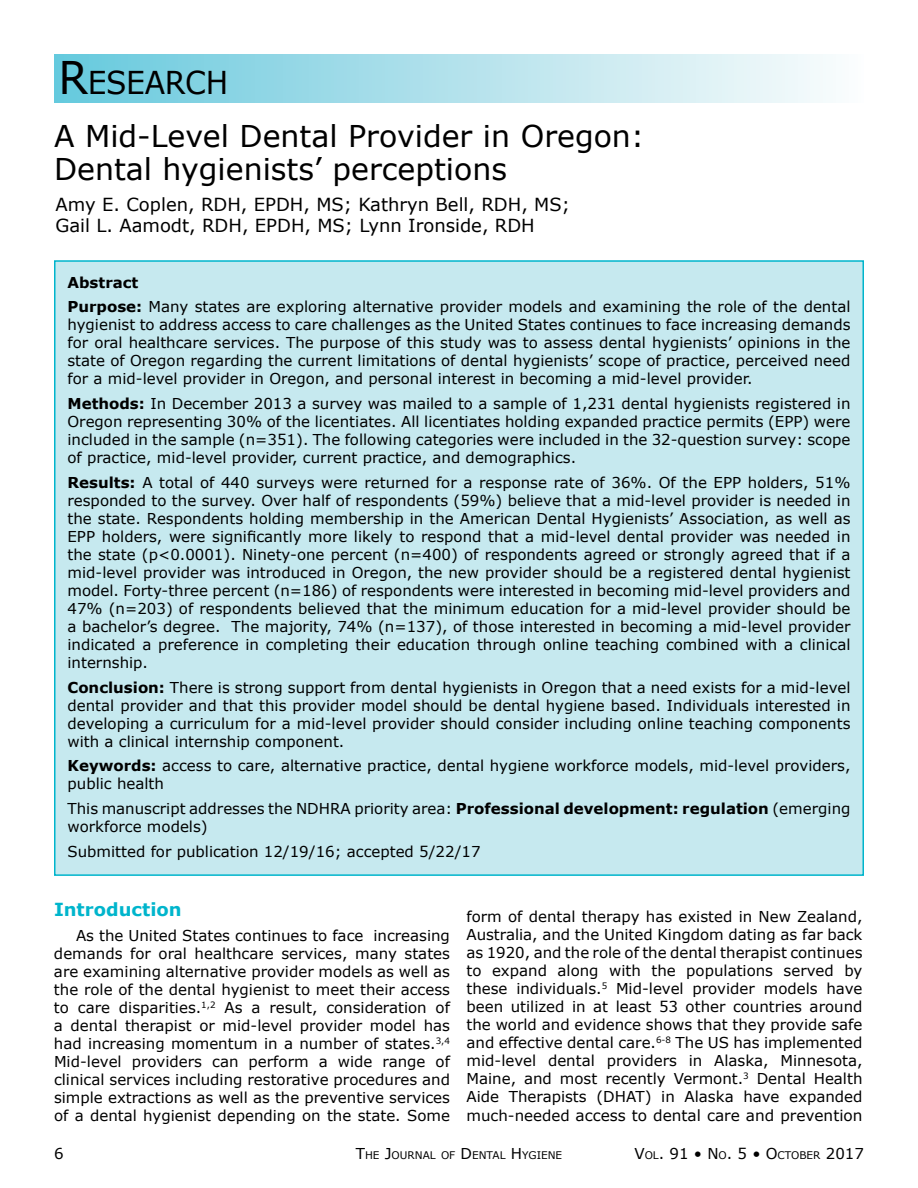
<style>
.page{position:relative;width:918px;height:1188px;background:#fff}
.page>*{position:absolute;margin:0;border:0;box-sizing:border-box;transform-origin:0 0}
.t1{font:31.5px "Verdana";letter-spacing:-.015em;color:#000;scale:.95 1}
.t2{font:30px/33px "Verdana";color:#000}
.t3{font:18px/21px "Verdana";color:#000}
.t4{font:700 18px "Verdana";color:#00b5cc}
.t5{font:15.3px "Verdana";color:#000}
.t6{font:15px/18px "Verdana";color:#000;text-align:justify}
.t7{font:15px "Verdana";color:#000}
.t8{font:10.5px "Verdana";color:#000}
.s1{font-size:45px}
.s2{font-weight:700}
.s3{font-size:15px}
.s4{font-size:10.5px}
</style>
<div class="page">
<div style="left:54px;top:54px;width:810px;height:49px;background:linear-gradient(to right,#68c9dd,#fdfcfc)"></div>
<div style="left:54px;top:260px;width:810px;height:616px;background:#c6e9ef;border:2px solid #00b5cc"></div>
<h1 class="t1" style="left:58px;top:61px;width:180px"><span class="s1">R</span>ESEARCH</h1>
<h2 class="t2" style="left:54px;top:119px;width:592px">A Mid-Level Dental Provider in Oregon:<br>Dental hygienists’ perceptions</h2>
<p class="t3" style="left:56px;top:194px;width:516px">Amy E. Coplen, RDH, EPDH, MS; Kathryn Bell, RDH, MS;<br>Gail L. Aamodt, RDH, EPDH, MS; Lynn Ironside, RDH</p>
<p class="t6" style="left:68px;top:270px;width:785px;line-height:24.8px"><span class="s2">Abstract<br>Purpose:</span> Many states are exploring alternative provider models and examining the role of the dental</p>
<p class="t6" style="left:68px;top:316px;width:785px">hygienist to address access to care challenges as the United States continues to face increasing demands for oral healthcare services. The purpose of this study was to assess dental hygienists’ opinions in the state of Oregon regarding the current limitations of dental hygienists’ scope of practice, perceived need for a mid-level provider in Oregon, and personal interest in becoming a mid-level provider.</p>
<p class="t6" style="left:68px;top:395px;width:785px"><span class="s2">Methods:</span> In December 2013 a survey was mailed to a sample of 1,231 dental hygienists registered in Oregon representing 30% of the licentiates. All licentiates holding expanded practice permits (EPP) were included in the sample (n=351). The following categories were included in the 32-question survey: scope of practice, mid-level provider, current practice, and demographics.</p>
<p class="t6" style="left:68px;top:473px;width:785px"><span class="s2">Results:</span> A total of 440 surveys were returned for a response rate of 36%. Of the EPP holders, 51% responded to the survey. Over half of respondents (59%) believe that a mid-level provider is needed in the state. Respondents holding membership in the American Dental Hygienists’ Association, as well as EPP holders, were significantly more likely to respond that a mid-level dental provider was needed in the state (p&lt;0.0001). Ninety-one percent (n=400) of respondents agreed or strongly agreed that if a mid-level provider was introduced in Oregon, the new provider should be a registered dental hygienist model. Forty-three percent (n=186) of respondents were interested in becoming mid-level providers and 47% (n=203) of respondents believed that the minimum education for a mid-level provider should be a bachelor’s degree. The majority, 74% (n=137), of those interested in becoming a mid-level provider indicated a preference in completing their education through online teaching combined with a clinical internship.</p>
<p class="t6" style="left:68px;top:678px;width:785px"><span class="s2">Conclusion:</span> There is strong support from dental hygienists in Oregon that a need exists for a mid-level dental provider and that this provider model should be dental hygiene based. Individuals interested in developing a curriculum for a mid-level provider should consider including online teaching components with a clinical internship component.</p>
<p class="t6" style="left:68px;top:757px;width:785px"><span class="s2">Keywords:</span> access to care, alternative practice, dental hygiene workforce models, mid-level providers, public health</p>
<p class="t6" style="left:68px;top:800px;width:785px">This manuscript addresses the NDHRA priority area: <span class="s2">Professional development: regulation</span> (emerging workforce models)</p>
<p class="t6" style="left:68px;top:842px;width:415px">Submitted for publication 12/19/16; accepted 5/22/17</p>
<p class="t4" style="left:54px;top:897px;width:129px">Introduction</p>
<p class="t6" style="left:54px;top:926px;width:398px;text-indent:22px">As the United States continues to face increasing demands for oral healthcare services, many states are examining alternative provider models as well as the role of the dental hygienist to meet their access to care disparities.<sup>1,2</sup> As a result, consideration of a dental therapist or mid-level provider model has had increasing momentum in a number of states.<sup>3,4<br></sup>Mid-level providers can perform a wide range of clinical services including restorative procedures and simple extractions as well as the preventive services of a dental hygienist depending on the state. Some</p>
<p class="t6" style="left:466px;top:908px;width:398px">form of dental therapy has existed in New Zealand, Australia, and the United Kingdom dating as far back as 1920, and the role of the dental therapist continues to expand along with the populations served by these individuals.<sup>5</sup> Mid-level provider models have been utilized in at least 53 other countries around the world and evidence shows that they provide safe and effective dental care.<sup>6-8</sup> The US has implemented mid-level dental providers in Alaska, Minnesota, Maine, and most recently Vermont.<sup>3</sup> Dental Health Aide Therapists (DHAT) in Alaska have expanded</p>
<p class="t5" style="left:467px;top:1105px;width:398px"><span class="s3">much-needed</span> access to dental care and prevention</p>
<p class="t7" style="left:54px;top:1143px;width:11px">6</p>
<p class="t8" style="left:356px;top:1148px;width:208px"><span class="s3">T</span>HE <span class="s3">J</span>OURNAL OF <span class="s3">D</span>ENTAL <span class="s3">H</span>YGIENE</p>
<p class="t7" style="left:634px;top:1143px;width:231px">V<span class="s4">OL</span>. 91 • N <span class="s4">O</span>. 5 • O<span class="s4">CTOBER</span> 2017</p>
</div>
